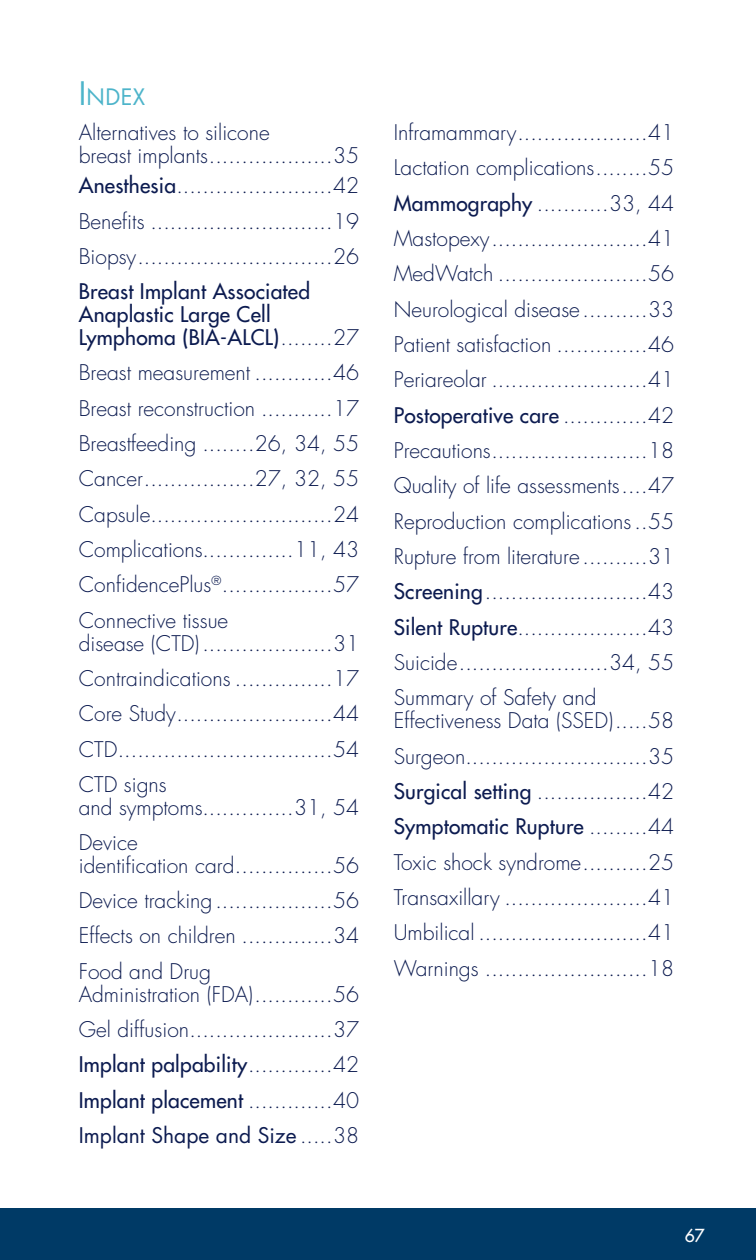
<style>
.page{position:relative;width:756px;height:1260px;background:#fff}
.page>*{position:absolute;margin:0;border:0;box-sizing:border-box;transform-origin:0 0}
.t1{font:22.05px "Futura Std";color:#4db4ca}
.t2{font:300 21px/35.4px "Futura Std";color:#0c1b50;text-align:justify}
.t3{font:500 21px/22.8px "Futura Std";letter-spacing:.01em;color:#0c1b50}
.t4{font:500 17.5px "Futura Std";color:#fff}
.s1{font-size:31.5px}
.s2{font-weight:500}
.s3{font-weight:300}
.s4{font-weight:400}
</style>
<div class="page">
<div style="left:0;top:1208px;width:756px;height:52px;background:#003a66"></div>
<p class="t1" style="left:79px;top:83px;width:68px"><span class="s1">I</span> NDEX</p>
<p class="t2" style="left:79px;top:122px;width:282px;line-height:22.8px">Alternatives to silicone<br>breast implants...................35</p>
<p class="t2" style="left:79px;top:169px;width:282px"><span class="s2">Anesthesia</span>........................42<br>Benefits ............................19<br>Biopsy..............................26</p>
<p class="t3" style="left:79px;top:280px;width:282px">Breast Implant Associated<br>Anaplastic Large Cell<br>Lymphoma (BIA-ALCL)<span class="s3">........27</span></p>
<p class="t2" style="left:79px;top:356px;width:282px">Breast measurement ............46<br>Breast reconstruction ...........17<br>Breastfeeding ........26, 34, 55<br>Cancer.................27, 32, 55<br>Capsule............................24<br>Complications..............11, 43<br>ConfidencePlus<sup>®</sup>.................57<br>Connective tissue</p>
<p class="t2" style="left:79px;top:626px;width:282px">disease (CTD)....................31<br>Contraindications ...............17<br>Core Study........................44<br>CTD.................................54<br>CTD signs</p>
<p class="t2" style="left:79px;top:790px;width:282px">and symptoms..............31, 54<br>Device</p>
<p class="t2" style="left:79px;top:848px;width:282px">identification card...............56<br>Device tracking ..................56<br>Effects on children ..............34<br>Food and Drug</p>
<p class="t2" style="left:79px;top:977px;width:282px">Administration (FDA)............56<br>Gel diffusion......................37<br><span class="s2">Implant palpability</span>.............42<br><span class="s2">Implant placement</span> .............40<br><span class="s4">Implant Shape and Size</span> .....38</p>
<p class="t2" style="left:394px;top:115px;width:282px">Inframammary....................41<br>Lactation complications........55<br><span class="s2">Mammography</span> ...........33, 44<br>Mastopexy........................41<br>MedWatch .......................56<br>Neurological disease..........33<br>Patient satisfaction ..............46<br>Periareolar ........................41<br><span class="s2">Postoperative care</span> .............42<br>Precautions........................18<br>Quality of life assessments....47<br>Reproduction complications..55<br>Rupture from literature ..........31<br><span class="s2">Screening</span>.........................43<br><span class="s2">Silent Rupture</span>....................43<br>Suicide.......................34, 55<br>Summary of Safety and</p>
<p class="t2" style="left:394px;top:704px;width:282px">Effectiveness Data (SSED).....58<br>Surgeon............................35<br><span class="s2">Surgical setting</span> .................42<br><span class="s2">Symptomatic Rupture</span> .........44<br>Toxic shock syndrome..........25<br>Transaxillary ......................41<br>Umbilical ..........................41<br>Warnings .........................18</p>
<p class="t4" style="left:685px;top:1224px;width:21px">67</p>
</div>
